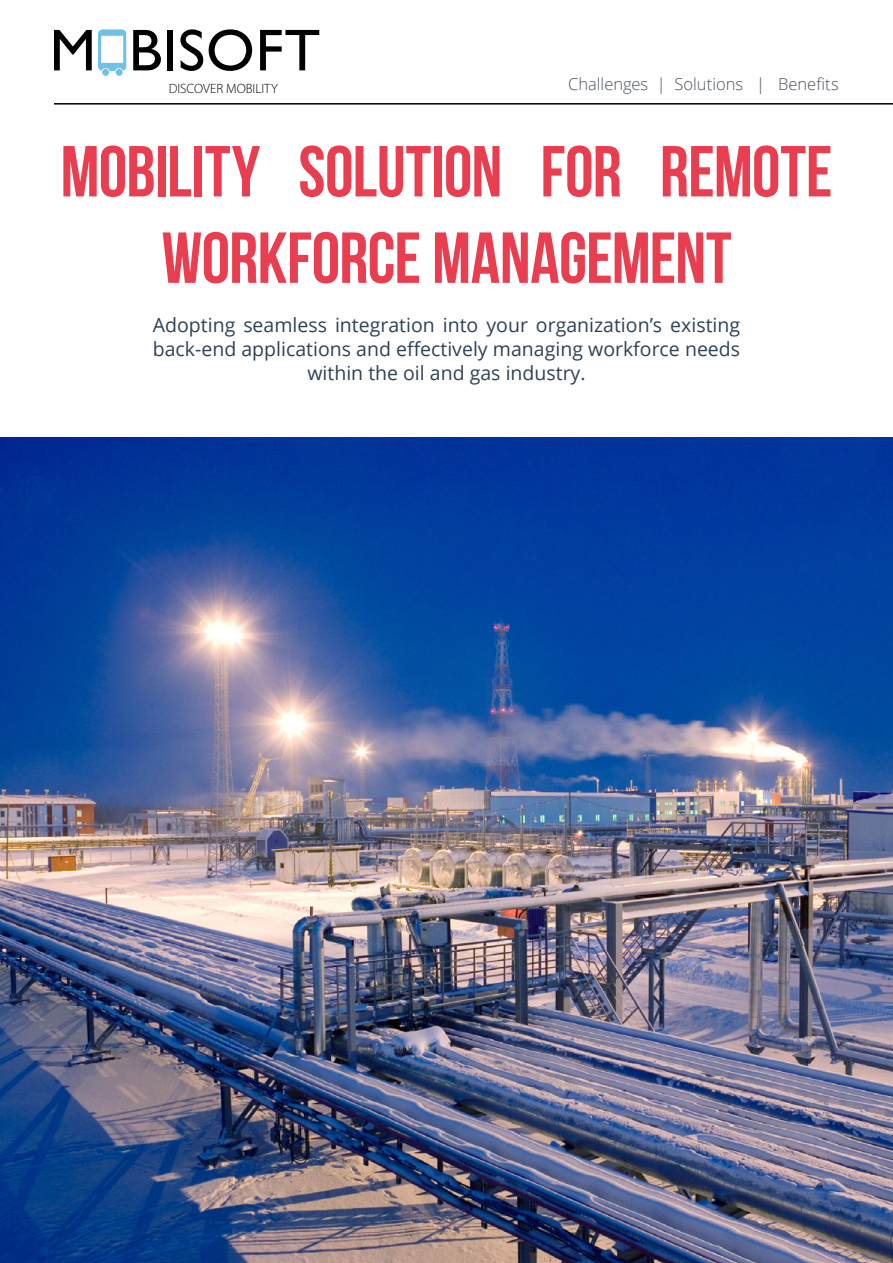
<style>
.page{position:relative;width:893px;height:1263px;background:#fff}
.page>*{position:absolute;margin:0;border:0;box-sizing:border-box;transform-origin:0 0}
.t1{font:72px/86.4px "Bebas Neue";letter-spacing:-.01em;color:#e93d50;text-align:center}
.t2{font:19.5px/24px "Open Sans";color:#2e4255;text-align:center}
.t3{font:300 16.5px "Open Sans";color:#4a525f}
.t4{font:300 13.5px "Myriad Pro";color:#000}
</style>
<div class="page">
<svg style="left:54px;top:30px;width:38px;height:40px"></svg>
<svg style="left:133px;top:30px;width:28px;height:40px"></svg>
<div style="left:167px;top:30px;width:6px;height:40px;background:#000"></div>
<svg style="left:180px;top:29px;width:23px;height:42px"></svg>
<svg style="left:209px;top:29px;width:43px;height:42px"></svg>
<svg style="left:260px;top:30px;width:59px;height:40px"></svg>
<svg style="left:98px;top:29px;width:28px;height:42px"></svg>
<div style="left:102px;top:69px;width:7px;height:7px;background:#6ec2e8;border-radius:50%"></div>
<div style="left:116px;top:69px;width:7px;height:7px;background:#6ec2e8;border-radius:50%"></div>
<hr style="left:54px;top:103px;width:839px;height:2px;background:#000">
<img style="left:0;top:438px;width:893px;height:825px">
<p class="t4" style="left:169px;top:80px;width:111px">DISCOVER MOBILITY</p>
<p class="t3" style="left:568px;top:73px;width:272px">Challenges | Solutions | Benefits</p>
<h1 class="t1" style="left:61px;top:127px;width:773px">MOBILITY SOLUTION FOR REMOTE<br>WORKFORCE MANAGEMENT</h1>
<p class="t2" style="left:153px;top:312px;width:589px">Adopting seamless integration into your organization’s existing back-end applications and effectively managing workforce needs within the oil and gas industry.</p>
</div>
